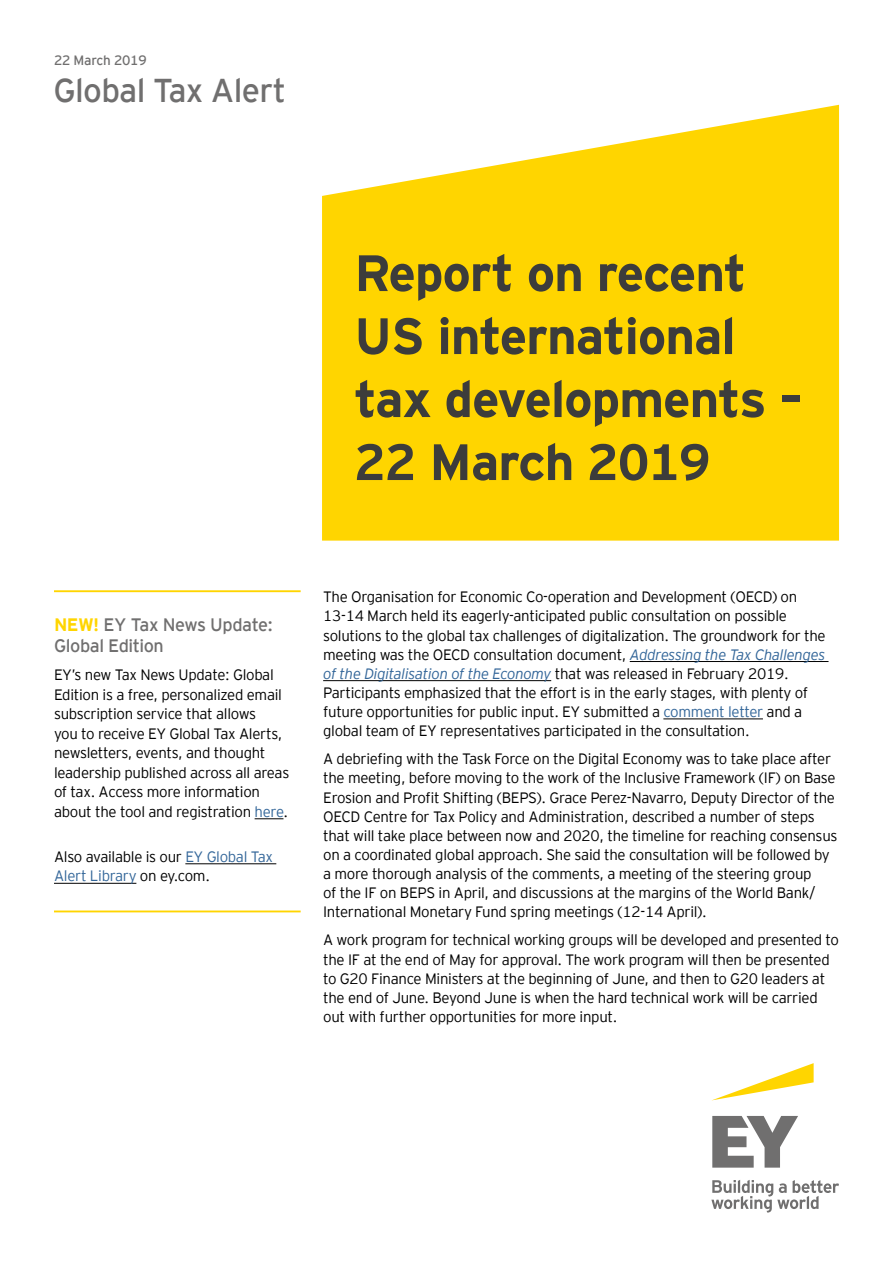
<style>
.page{position:relative;width:893px;height:1263px;background:#fff}
.page>*{position:absolute;margin:0;border:0;box-sizing:border-box;transform-origin:0 0}
.t1{font:700 51px/63px "EY Interstate";letter-spacing:-.02em;color:#3c3c3b}
.t2{font:33px "EY Interstate";letter-spacing:-.02em;color:#706f6f}
.t3{font:18px/21px "EY Interstate";letter-spacing:-.025em;color:#706f6f}
.t4{font:300 15px/19px "EY Interstate";letter-spacing:-.02em;color:#000}
.t5{font:13.5px "EY Interstate";letter-spacing:-.02em;color:#706f6f}
.s1{font-weight:700;color:#ffd500}
.s2{color:#369}
.s3{font-style:italic;color:#369}
</style>
<div class="page">
<svg style="left:322px;top:105px;width:517px;height:436px;background:#ffd91a"></svg>
<hr style="left:630px;top:661px;width:198px;height:1px;background:#000">
<hr style="left:323px;top:680px;width:228px;height:1px;background:#000">
<hr style="left:663px;top:719px;width:100px;height:1px;background:#000">
<hr style="left:54px;top:590px;width:247px;height:2px;background:#ffd500">
<svg style="left:255px;top:818px;width:28px;height:1px"></svg>
<hr style="left:185px;top:863px;width:91px;height:1px;background:#000">
<hr style="left:54px;top:883px;width:82px;height:1px;background:#000">
<hr style="left:54px;top:910px;width:247px;height:2px;background:#ffd500">
<svg style="left:713px;top:1063px;width:101px;height:37px"></svg>
<svg style="left:711px;top:1116px;width:128px;height:96px"></svg>
<p class="t5" style="left:54px;top:50px;width:94px">22 March 2019</p>
<h2 class="t2" style="left:53px;top:67px;width:234px">Global Tax Alert</h2>
<h1 class="t1" style="left:354px;top:238px;width:450px">Report on recent<br>US international tax developments –<br>22 March 2019</h1>
<p class="t3" style="left:54px;top:613px;width:220px"><span class="s1">NEW!</span> EY Tax News Update:<br>Global Edition</p>
<p class="t4" style="left:54px;top:664px;width:237px;line-height:19.5px">EY’s new Tax News Update: Global Edition is a free, personalized email subscription service that allows<br>you to receive EY Global Tax Alerts, newsletters, events, and thought leadership published across all areas of tax. Access more information about the tool and registration <span class="s2">here</span>.</p>
<p class="t4" style="left:54px;top:846px;width:221px;line-height:19.5px">Also available is our <span class="s2">EY Global Tax<br>Alert Library</span> on ey.com.</p>
<p class="t4" style="left:323px;top:586px;width:504px">The Organisation for Economic Co-operation and Development (OECD) on 13-14 March held its eagerly-anticipated public consultation on possible solutions to the global tax challenges of digitalization. The groundwork for the meeting was the OECD consultation document, <span class="s3">Addressing the Tax Challenges of the Digitalisation of the Economy</span> that was released in February 2019.<br>Participants emphasized that the effort is in the early stages, with plenty of future opportunities for public input. EY submitted a <span class="s2">comment letter</span> and a global team of EY representatives participated in the consultation.</p>
<p class="t4" style="left:323px;top:749px;width:516px">A debriefing with the Task Force on the Digital Economy was to take place after the meeting, before moving to the work of the Inclusive Framework (IF) on Base Erosion and Profit Shifting (BEPS). Grace Perez-Navarro, Deputy Director of the OECD Centre for Tax Policy and Administration, described a number of steps that will take place between now and 2020, the timeline for reaching consensus on a coordinated global approach. She said the consultation will be followed by a more thorough analysis of the comments, a meeting of the steering group<br>of the IF on BEPS in April, and discussions at the margins of the World Bank/ International Monetary Fund spring meetings (12-14 April).</p>
<p class="t4" style="left:323px;top:930px;width:517px">A work program for technical working groups will be developed and presented to the IF at the end of May for approval. The work program will then be presented to G20 Finance Ministers at the beginning of June, and then to G20 leaders at the end of June. Beyond June is when the hard technical work will be carried out with further opportunities for more input.</p>
</div>
